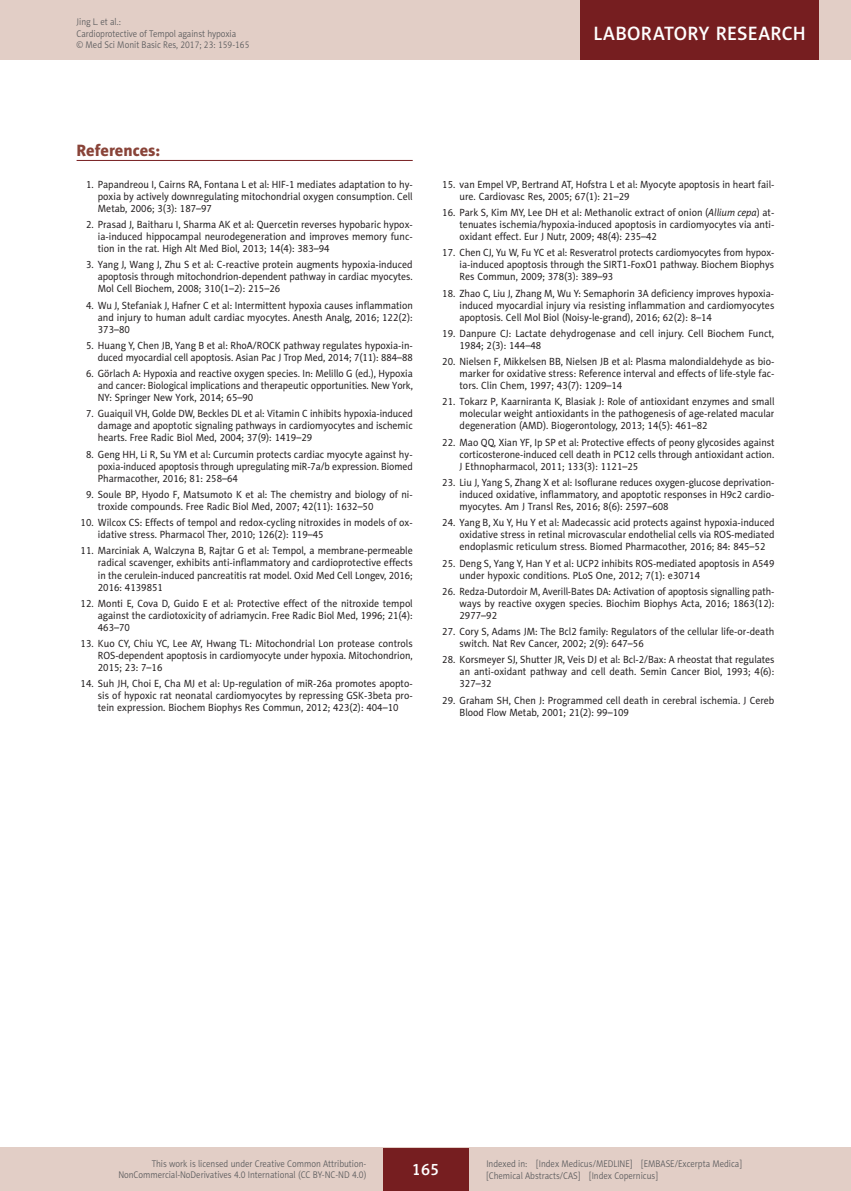
<style>
.page{position:relative;width:851px;height:1191px;background:#fff}
.page>*{position:absolute;margin:0;border:0;box-sizing:border-box;transform-origin:0 0}
.t1{font:19.5px "Naomi Sans EFN Medium";letter-spacing:.015em;color:#fff}
.MSM_Referencje_Tytul{font:16.5px "Naomi Sans EFN Heavy";color:#894338}
.t2{font:16.5px "Naomi Sans EFN Medium";color:#fff}
.MSM_Referencje_punkt{font:10.5px/12px "Naomi Sans EFN";color:#231f20;text-align:justify;scale:.95 1}
.MSM_Referencje_punkt-2{font:10.5px/12px "Naomi Sans EFN";color:#231f20;text-align:justify;scale:.94 1}
.MSM_Referencje_punkt-3{font:10.5px/12px "Naomi Sans EFN";color:#231f20;text-align:justify;scale:.93 1}
.t3{font:9.75px/11.2px "Naomi Sans EFN Light";color:#57585a;scale:.9 1}
.s1{font-style:italic}
</style>
<div class="page">
<hr style="left:77px;top:160px;width:335px;height:1px;background:#761e20">
<div style="left:0;top:1148px;width:850px;height:43px;background:#e2cec6"></div>
<div style="left:383px;top:1147px;width:85px;height:43px;background:#761e20"></div>
<div style="left:0;top:0;width:850px;height:60px;background:#e2cec6"></div>
<div style="left:580px;top:0;width:239px;height:60px;background:#761e20"></div>
<p class="t3" style="left:77px;top:16px;width:194px">Jing L. et al.:<br>Cardioprotective of Tempol against hypoxia<br>© Med Sci Monit Basic Res, 2017; 23: 159-165</p>
<h1 class="t1" style="left:593px;top:22px;width:214px">LABORATORY RESEARCH</h1>
<p class="MSM_Referencje_Tytul" style="left:77px;top:140px;width:85px">References:</p>
<p class="MSM_Referencje_punkt" style="left:98px;top:178px;width:333px;text-indent:-12px">1. Papandreou I, Cairns RA, Fontana L et al: HIF-1 mediates adaptation to hy&shy;poxia by actively downregulating mitochondrial oxygen consumption. Cell Metab, 2006; 3(3): 187–97</p>
<p class="MSM_Referencje_punkt" style="left:98px;top:219px;width:333px;text-indent:-12px">2. Prasad J, Baitharu I, Sharma AK et al: Quercetin reverses hypobaric hypox&shy;ia-induced hippocampal neurodegeneration and improves memory func&shy;tion in the rat. High Alt Med Biol, 2013; 14(4): 383–94</p>
<p class="MSM_Referencje_punkt" style="left:98px;top:259px;width:333px;text-indent:-12px">3. Yang J, Wang J, Zhu S et al: C-reactive protein augments hypoxia-induced apoptosis through mitochondrion-dependent pathway in cardiac myocytes.<br>Mol Cell Biochem, 2008; 310(1–2): 215–26</p>
<p class="MSM_Referencje_punkt" style="left:98px;top:299px;width:333px;text-indent:-12px">4. Wu J, Stefaniak J, Hafner C et al: Intermittent hypoxia causes inflammation and injury to human adult cardiac myocytes. Anesth Analg, 2016; 122(2):<br>373–80</p>
<p class="MSM_Referencje_punkt" style="left:86px;top:339px;width:345px;text-align:right">5. Huang Y, Chen JB, Yang B et al: RhoA/ROCK pathway regulates hypoxia-in&shy;duced myocardial cell apoptosis. Asian Pac J Trop Med, 2014; 7(11): 884–88</p>
<p class="MSM_Referencje_punkt-2" style="left:98px;top:368px;width:336px;text-indent:-12px">6. Görlach A: Hypoxia and reactive oxygen species. In: Melillo G (ed.), Hypoxia and cancer: Biological implications and therapeutic opportunities. New York, NY: Springer New York, 2014; 65–90</p>
<p class="MSM_Referencje_punkt-2" style="left:98px;top:408px;width:336px;text-indent:-12px">7. Guaiquil VH, Golde DW, Beckles DL et al: Vitamin C inhibits hypoxia-induced damage and apoptotic signaling pathways in cardiomyocytes and ischemic hearts. Free Radic Biol Med, 2004; 37(9): 1419–29</p>
<p class="MSM_Referencje_punkt" style="left:98px;top:448px;width:333px;text-indent:-12px">8. Geng HH, Li R, Su YM et al: Curcumin protects cardiac myocyte against hy&shy;poxia-induced apoptosis through upregulating miR-7a/b expression. Biomed Pharmacother, 2016; 81: 258–64</p>
<p class="MSM_Referencje_punkt" style="left:98px;top:488px;width:333px;text-indent:-12px">9. Soule BP, Hyodo F, Matsumoto K et al: The chemistry and biology of ni&shy;troxide compounds. Free Radic Biol Med, 2007; 42(11): 1632–50</p>
<p class="MSM_Referencje_punkt" style="left:98px;top:517px;width:333px;text-indent:-17px">10. Wilcox CS: Effects of tempol and redox-cycling nitroxides in models of ox&shy;idative stress. Pharmacol Ther, 2010; 126(2): 119–45</p>
<p class="MSM_Referencje_punkt" style="left:98px;top:545px;width:333px;text-indent:-17px">11. Marciniak A, Walczyna B, Rajtar G et al: Tempol, a membrane-permeable radical scavenger, exhibits anti-inflammatory and cardioprotective effects in the cerulein-induced pancreatitis rat model. Oxid Med Cell Longev, 2016; 2016: 4139851</p>
<p class="MSM_Referencje_punkt" style="left:98px;top:597px;width:333px;text-indent:-17px">12. Monti E, Cova D, Guido E et al: Protective effect of the nitroxide tempol against the cardiotoxicity of adriamycin. Free Radic Biol Med, 1996; 21(4):<br>463–70</p>
<p class="MSM_Referencje_punkt" style="left:98px;top:637px;width:333px;text-indent:-17px">13. Kuo CY, Chiu YC, Lee AY, Hwang TL: Mitochondrial Lon protease controls ROS-dependent apoptosis in cardiomyocyte under hypoxia. Mitochondrion, 2015; 23: 7–16</p>
<p class="MSM_Referencje_punkt" style="left:98px;top:678px;width:333px;text-indent:-17px">14. Suh JH, Choi E, Cha MJ et al: Up-regulation of miR-26a promotes apopto&shy;sis of hypoxic rat neonatal cardiomyocytes by repressing GSK-3beta pro&shy;tein expression. Biochem Biophys Res Commun, 2012; 423(2): 404–10</p>
<p class="MSM_Referencje_punkt" style="left:459px;top:178px;width:333px;text-indent:-17px">15. van Empel VP, Bertrand AT, Hofstra L et al: Myocyte apoptosis in heart fail&shy;ure. Cardiovasc Res, 2005; 67(1): 21–29</p>
<p class="MSM_Referencje_punkt" style="left:459px;top:207px;width:333px;text-indent:-17px">16. Park S, Kim MY, Lee DH et al: Methanolic extract of onion (<span class="s1">Allium cepa</span>) at&shy;tenuates ischemia/hypoxia-induced apoptosis in cardiomyocytes via anti&shy;oxidant effect. Eur J Nutr, 2009; 48(4): 235–42</p>
<p class="MSM_Referencje_punkt-2" style="left:459px;top:247px;width:336px;text-indent:-17px">17. Chen CJ, Yu W, Fu YC et al: Resveratrol protects cardiomyocytes from hypox&shy;ia-induced apoptosis through the SIRT1-FoxO1 pathway. Biochem Biophys Res Commun, 2009; 378(3): 389–93</p>
<p class="MSM_Referencje_punkt" style="left:459px;top:287px;width:333px;text-indent:-17px">18. Zhao C, Liu J, Zhang M, Wu Y: Semaphorin 3A deficiency improves hypoxia&shy;induced myocardial injury via resisting inflammation and cardiomyocytes apoptosis. Cell Mol Biol (Noisy-le-grand), 2016; 62(2): 8–14</p>
<p class="MSM_Referencje_punkt" style="left:459px;top:327px;width:332px;text-indent:-17px">19. Danpure CJ: Lactate dehydrogenase and cell injury. Cell Biochem Funct,<br>1984; 2(3): 144–48</p>
<p class="MSM_Referencje_punkt" style="left:459px;top:356px;width:333px;text-indent:-17px">20. Nielsen F, Mikkelsen BB, Nielsen JB et al: Plasma malondialdehyde as bio&shy;marker for oxidative stress: Reference interval and effects of life-style fac&shy;tors. Clin Chem, 1997; 43(7): 1209–14</p>
<p class="MSM_Referencje_punkt" style="left:459px;top:396px;width:333px;text-indent:-17px">21. Tokarz P, Kaarniranta K, Blasiak J: Role of antioxidant enzymes and small molecular weight antioxidants in the pathogenesis of age-related macular degeneration (AMD). Biogerontology, 2013; 14(5): 461–82</p>
<p class="MSM_Referencje_punkt" style="left:459px;top:436px;width:333px;text-indent:-17px">22. Mao QQ, Xian YF, Ip SP et al: Protective effects of peony glycosides against corticosterone-induced cell death in PC12 cells through antioxidant action.<br>J Ethnopharmacol, 2011; 133(3): 1121–25</p>
<p class="MSM_Referencje_punkt-2" style="left:459px;top:476px;width:336px;text-indent:-17px">23. Liu J, Yang S, Zhang X et al: Isoflurane reduces oxygen-glucose deprivation&shy;induced oxidative, inflammatory, and apoptotic responses in H9c2 cardio&shy;myocytes. Am J Transl Res, 2016; 8(6): 2597–608</p>
<p class="MSM_Referencje_punkt" style="left:459px;top:517px;width:333px;text-indent:-17px">24. Yang B, Xu Y, Hu Y et al: Madecassic acid protects against hypoxia-induced oxidative stress in retinal microvascular endothelial cells via ROS-mediated endoplasmic reticulum stress. Biomed Pharmacother, 2016; 84: 845–52</p>
<p class="MSM_Referencje_punkt-2" style="left:459px;top:557px;width:336px;text-indent:-17px">25. Deng S, Yang Y, Han Y et al: UCP2 inhibits ROS-mediated apoptosis in A549 under hypoxic conditions. PLoS One, 2012; 7(1): e30714</p>
<p class="MSM_Referencje_punkt-3" style="left:459px;top:585px;width:340px;text-indent:-17px">26. Redza-Dutordoir M, Averill-Bates DA: Activation of apoptosis signalling path&shy;ways by reactive oxygen species. Biochim Biophys Acta, 2016; 1863(12):<br>2977–92</p>
<p class="MSM_Referencje_punkt" style="left:459px;top:625px;width:333px;text-indent:-17px">27. Cory S, Adams JM: The Bcl2 family: Regulators of the cellular life-or-death switch. Nat Rev Cancer, 2002; 2(9): 647–56</p>
<p class="MSM_Referencje_punkt" style="left:459px;top:654px;width:333px;text-indent:-17px">28. Korsmeyer SJ, Shutter JR, Veis DJ et al: Bcl-2/Bax: A rheostat that regulates an anti-oxidant pathway and cell death. Semin Cancer Biol, 1993; 4(6):<br>327–32</p>
<p class="MSM_Referencje_punkt" style="left:459px;top:694px;width:333px;text-indent:-17px">29. Graham SH, Chen J: Programmed cell death in cerebral ischemia. J Cereb<br>Blood Flow Metab, 2001; 21(2): 99–109</p>
<p class="t3" style="left:118px;top:1158px;width:277px;text-align:right">This work is licensed under Creative Common Attribution-<br>NonCommercial-NoDerivatives 4.0 International (CC BY-NC-ND 4.0)</p>
<h2 class="t2" style="left:412px;top:1160px;width:29px">165</h2>
<p class="t3" style="left:486px;top:1158px;width:285px">Indexed in: [Index Medicus/MEDLINE] [EMBASE/Excerpta Medica] [Chemical Abstracts/CAS] [Index Copernicus]</p>
</div>
